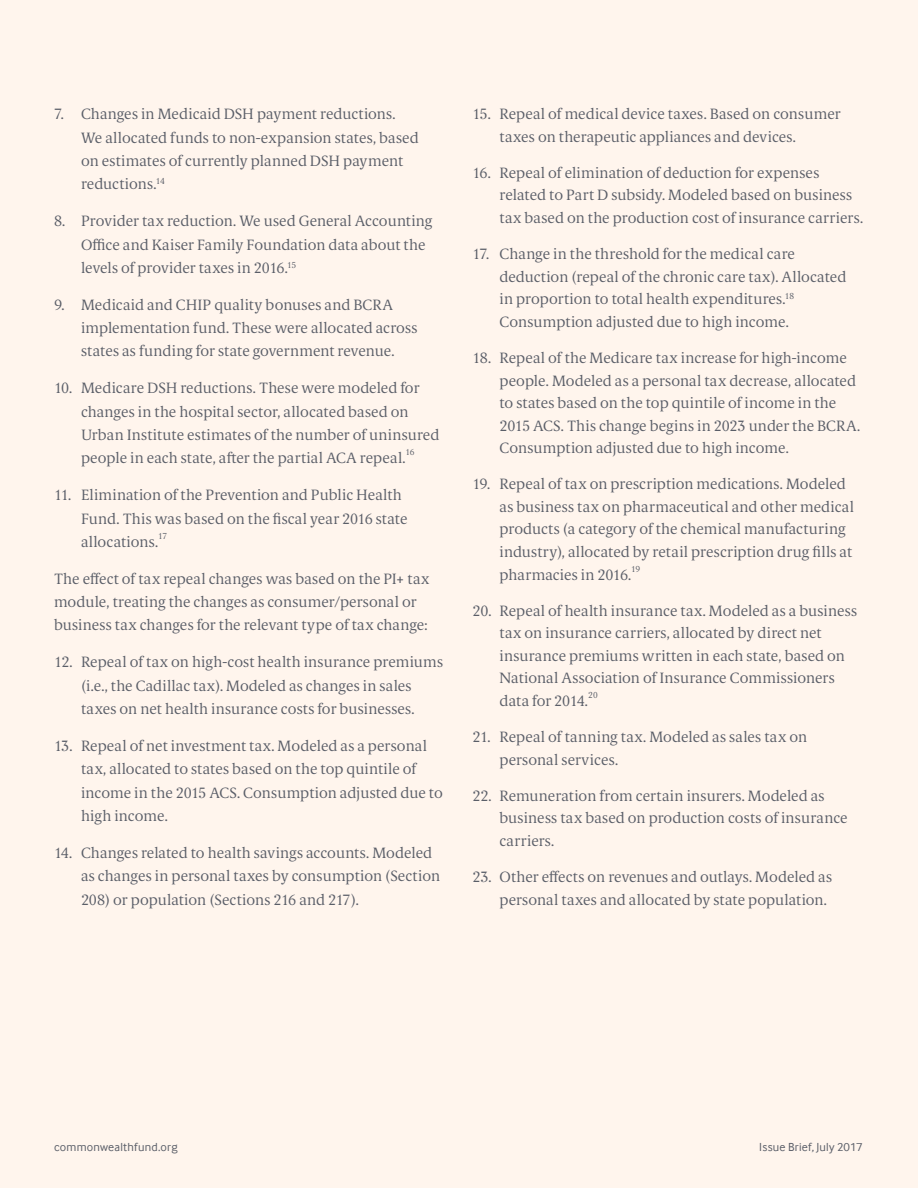
<style>
.page{position:relative;width:918px;height:1188px;background:#fff5ed}
.page>*{position:absolute;margin:0;border:0;box-sizing:border-box;transform-origin:0 0}
.Body_Copy_-_No_Inden{font:300 15px/23.4px "Berlingske Serif Text";letter-spacing:.005em;color:#5a5e68}
.t1{font:12px "Inter Face";letter-spacing:.02em;color:#5a5e68}
.t2{font:300 8.7px "Berlingske Serif Text";letter-spacing:-.045em;color:#5a5e68}
</style>
<div class="page">
<p class="Body_Copy_-_No_Inden" style="left:81px;top:102px;width:339px;text-indent:-27px">7. Changes in Medicaid DSH payment reductions.<br>We allocated funds to non-expansion states, based on estimates of currently planned DSH payment reductions.<sup>14</sup></p>
<p class="Body_Copy_-_No_Inden" style="left:81px;top:209px;width:353px;text-indent:-27px">8. Provider tax reduction. We used General Accounting<br>Office and Kaiser Family Foundation data about the levels of provider taxes in 2016.<sup>15</sup></p>
<p class="Body_Copy_-_No_Inden" style="left:81px;top:293px;width:338px;text-indent:-27px">9. Medicaid and CHIP quality bonuses and BCRA implementation fund. These were allocated across states as funding for state government revenue.</p>
<p class="Body_Copy_-_No_Inden" style="left:81px;top:376px;width:360px;text-indent:-27px">10. Medicare DSH reductions. These were modeled for changes in the hospital sector, allocated based on Urban Institute estimates of the number of uninsured people in each state, after the partial ACA repeal.</p>
<p class="t2" style="left:405px;top:446px;width:11px">16</p>
<p class="Body_Copy_-_No_Inden" style="left:81px;top:483px;width:328px;text-indent:-27px">11. Elimination of the Prevention and Public Health<br>Fund. This was based on the fiscal year 2016 state allocations.</p>
<p class="t2" style="left:158px;top:530px;width:10px">17</p>
<p class="Body_Copy_-_No_Inden" style="left:54px;top:567px;width:377px">The effect of tax repeal changes was based on the PI+ tax module, treating the changes as consumer/personal or business tax changes for the relevant type of tax change:</p>
<p class="Body_Copy_-_No_Inden" style="left:54px;top:650px;width:391px;text-align:center">12. Repeal of tax on high-cost health insurance premiums (i.e., the Cadillac tax). Modeled as changes in sales<br>taxes on net health insurance costs for businesses.</p>
<p class="Body_Copy_-_No_Inden" style="left:81px;top:734px;width:363px;text-indent:-27px">13. Repeal of net investment tax. Modeled as a personal tax, allocated to states based on the top quintile of income in the 2015 ACS. Consumption adjusted due to high income.</p>
<p class="Body_Copy_-_No_Inden" style="left:81px;top:841px;width:361px;text-indent:-27px">14. Changes related to health savings accounts. Modeled as changes in personal taxes by consumption (Section<br>208) or population (Sections 216 and 217).</p>
<p class="Body_Copy_-_No_Inden" style="left:500px;top:102px;width:343px;line-height:22.5px;text-indent:-27px">15. Repeal of medical device taxes. Based on consumer taxes on therapeutic appliances and devices.</p>
<p class="Body_Copy_-_No_Inden" style="left:500px;top:161px;width:365px;line-height:22.6px;text-indent:-27px">16. Repeal of elimination of deduction for expenses related to Part D subsidy. Modeled based on business tax based on the production cost of insurance carriers.</p>
<p class="Body_Copy_-_No_Inden" style="left:500px;top:242px;width:348px;line-height:22.6px;text-indent:-27px">17. Change in the threshold for the medical care deduction (repeal of the chronic care tax). Allocated in proportion to total health expenditures.<sup>18<br></sup>Consumption adjusted due to high income.</p>
<p class="Body_Copy_-_No_Inden" style="left:500px;top:346px;width:362px;line-height:22.5px;text-indent:-27px">18. Repeal of the Medicare tax increase for high-income people. Modeled as a personal tax decrease, allocated to states based on the top quintile of income in the 2015 ACS. This change begins in 2023 under the BCRA.<br>Consumption adjusted due to high income.</p>
<p class="Body_Copy_-_No_Inden" style="left:500px;top:473px;width:356px;line-height:22.5px;text-indent:-27px">19. Repeal of tax on prescription medications. Modeled as business tax on pharmaceutical and other medical products (a category of the chemical manufacturing industry), allocated by retail prescription drug fills at pharmacies in 2016.</p>
<p class="t2" style="left:631px;top:563px;width:11px">19</p>
<p class="Body_Copy_-_No_Inden" style="left:500px;top:599px;width:359px;line-height:22.5px;text-indent:-27px">20. Repeal of health insurance tax. Modeled as a business tax on insurance carriers, allocated by direct net insurance premiums written in each state, based on National Association of Insurance Commissioners data for 2014.</p>
<p class="t2" style="left:588px;top:689px;width:11px">20</p>
<p class="Body_Copy_-_No_Inden" style="left:500px;top:725px;width:309px;line-height:22.5px;text-indent:-27px">21. Repeal of tanning tax. Modeled as sales tax on personal services.</p>
<p class="Body_Copy_-_No_Inden" style="left:500px;top:784px;width:350px;line-height:22.6px;text-indent:-27px">22. Remuneration from certain insurers. Modeled as business tax based on production costs of insurance carriers.</p>
<p class="Body_Copy_-_No_Inden" style="left:500px;top:865px;width:334px;line-height:22.6px;text-indent:-27px">23. Other effects on revenues and outlays. Modeled as personal taxes and allocated by state population.</p>
<p class="t1" style="left:54px;top:1140px;width:125px">commonwealthfund.org</p>
<p class="t1" style="left:759px;top:1140px;width:105px">Issue Brief, July 2017</p>
</div>
